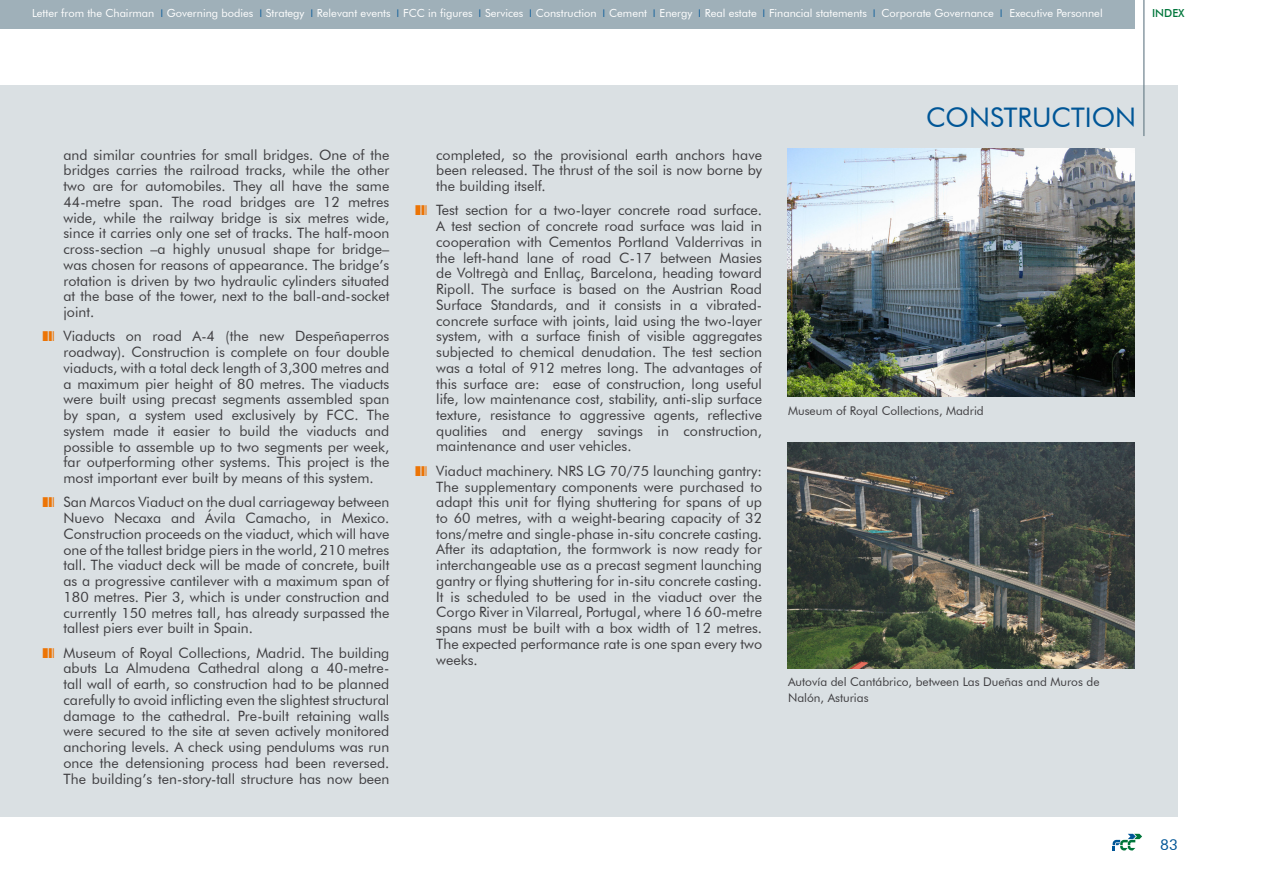
<style>
.page{position:relative;width:1263px;height:893px;background:#fff}
.page>*{position:absolute;margin:0;border:0;box-sizing:border-box;transform-origin:0 0}
.t1{font:27px "Futura BT";color:#005697}
.t2{font:15px "Futura BT";color:#005697}
.t3{font:14.25px/15.8px "Futura BT";color:#3e3d40;text-align:justify}
.t4{font:12px/15.8px "Futura BT";color:#3e3d40}
.t5{font:11.1px "Futura BT";color:#fff}
.t6{font:500 11.1px "Futura BT";color:#00763b}
.s1{color:#005697}
.s2{color:#ec7405}
</style>
<div class="page">
<svg style="left:1112px;top:834px;width:30px;height:16px"></svg>
<div style="left:0;top:85px;width:1178px;height:731px;background:#dae0e3"></div>
<hr style="left:1143px;top:0;width:1px;height:136px;background:#647a85">
<img style="left:788px;top:149px;width:347px;height:248px">
<img style="left:788px;top:442px;width:347px;height:227px">
<div style="left:0;top:0;width:1135px;height:28px;background:#9fb0b9"></div>
<p class="t5" style="left:32px;top:6px;width:1072px">Letter from the Chairman <span class="s1">❘</span> Governing bodies <span class="s1">❘</span> Strategy <span class="s1">❘</span> Relevant events <span class="s1">❘</span> FCC in figures <span class="s1">❘</span> Services <span class="s1">❘</span> Construction <span class="s1">❘</span> Cement <span class="s1">❘</span> Energy <span class="s1">❘</span> Real estate <span class="s1">❘</span> Financial statements <span class="s1">❘</span> Corporate Governance <span class="s1">❘</span> Executive Personnel</p>
<p class="t6" style="left:1152px;top:7px;width:34px">INDEX</p>
<p class="t3" style="left:64px;top:147px;width:327px">and similar countries for small bridges. One of the bridges carries the railroad tracks, while the other two are for automobiles. They all have the same 44-metre span. The road bridges are 12 metres wide, while the railway bridge is six metres wide, since it carries only one set of tracks. The half-moon cross-section –a highly unusual shape for bridge– was chosen for reasons of appearance. The bridge’s rotation is driven by two hydraulic cylinders situated at the base of the tower, next to the ball-and-socket joint.</p>
<p class="t3" style="left:64px;top:328px;width:327px;text-indent:-21px"><span class="s2">❚❙❘</span> Viaducts on road A-4 (the new Despeñaperros roadway). Construction is complete on four double viaducts, with a total deck length of 3,300 metres and a maximum pier height of 80 metres. The viaducts were built using precast segments assembled span by span, a system used exclusively by FCC. The system made it easier to build the viaducts and possible to assemble up to two segments per week, far outperforming other systems. This project is the most important ever built by means of this system.</p>
<p class="t3" style="left:64px;top:494px;width:327px;text-indent:-21px"><span class="s2">❚❙❘</span> San Marcos Viaduct on the dual carriageway between Nuevo Necaxa and Ávila Camacho, in Mexico.<br>Construction proceeds on the viaduct, which will have one of the tallest bridge piers in the world, 210 metres tall. The viaduct deck will be made of concrete, built as a progressive cantilever with a maximum span of 180 metres. Pier 3, which is under construction and currently 150 metres tall, has already surpassed the tallest piers ever built in Spain.</p>
<p class="t3" style="left:64px;top:644px;width:327px;text-indent:-21px"><span class="s2">❚❙❘</span> Museum of Royal Collections, Madrid. The building abuts La Almudena Cathedral along a 40-metre&shy;tall wall of earth, so construction had to be planned carefully to avoid inflicting even the slightest structural damage to the cathedral. Pre-built retaining walls were secured to the site at seven actively monitored anchoring levels. A check using pendulums was run once the detensioning process had been reversed.<br>The building’s ten-story-tall structure has now been</p>
<p class="t3" style="left:436px;top:146px;width:327px">completed, so the provisional earth anchors have been released. The thrust of the soil is now borne by the building itself.</p>
<p class="t3" style="left:436px;top:202px;width:327px;text-indent:-21px"><span class="s2">❚❙❘</span> Test section for a two-layer concrete road surface.<br>A test section of concrete road surface was laid in cooperation with Cementos Portland Valderrivas in the left-hand lane of road C-17 between Masies de Voltregà and Enllaç, Barcelona, heading toward Ripoll. The surface is based on the Austrian Road Surface Standards, and it consists in a vibrated&shy;concrete surface with joints, laid using the two-layer system, with a surface finish of visible aggregates subjected to chemical denudation. The test section was a total of 912 metres long. The advantages of this surface are: ease of construction, long useful life, low maintenance cost, stability, anti-slip surface texture, resistance to aggressive agents, reflective qualities and energy savings in construction, maintenance and user vehicles.</p>
<p class="t3" style="left:436px;top:463px;width:327px;text-indent:-21px"><span class="s2">❚❙❘</span> Viaduct machinery. NRS LG 70/75 launching gantry:<br>The supplementary components were purchased to adapt this unit for flying shuttering for spans of up to 60 metres, with a weight-bearing capacity of 32 tons/metre and single-phase in-situ concrete casting.<br>After its adaptation, the formwork is now ready for interchangeable use as a precast segment launching gantry or flying shuttering for in-situ concrete casting.<br>It is scheduled to be used in the viaduct over the Corgo River in Vilarreal, Portugal, where 16 60-metre spans must be built with a box width of 12 metres.<br>The expected performance rate is one span every two weeks.</p>
<h1 class="t1" style="left:926px;top:101px;width:212px">CONSTRUCTION</h1>
<p class="t4" style="left:788px;top:402px;width:197px">Museum of Royal Collections, Madrid</p>
<p class="t4" style="left:788px;top:674px;width:313px">Autovía del Cantábrico, between Las Dueñas and Muros de<br>Nalón, Asturias</p>
<p class="t2" style="left:1160px;top:836px;width:19px">83</p>
</div>
